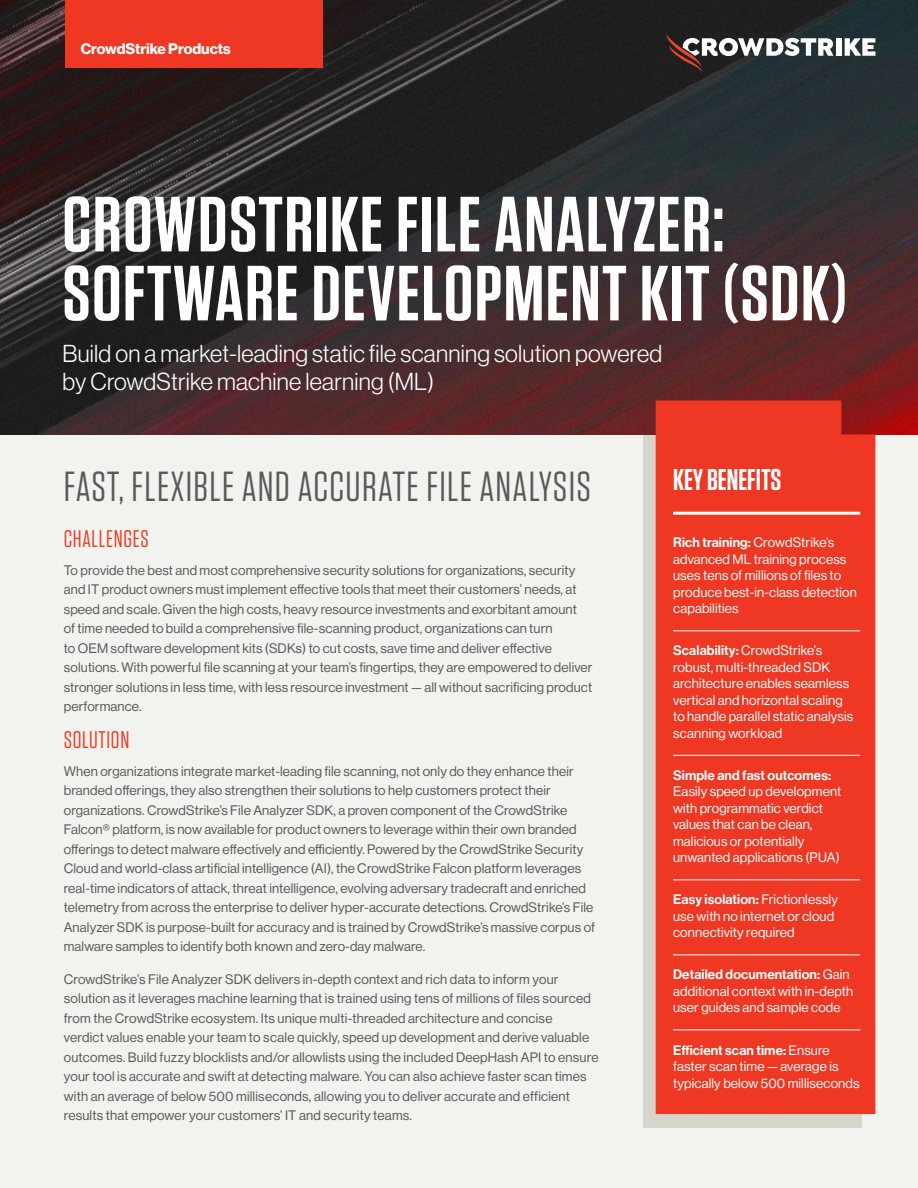
<style>
.page{position:relative;width:918px;height:1188px;background:#f2f2ee}
.page>*{position:absolute;margin:0;border:0;box-sizing:border-box;transform-origin:0 0}
._1_main_title_white{font:600 78px/69px "Tungsten";letter-spacing:.02em;color:#fff}
._3_title{font:42px "Tungsten";letter-spacing:.03em;color:#58595b}
.t1{font:600 30px "Tungsten";color:#fff}
.t2{font:300 24px/28.5px "Haas Grot Disp 45";letter-spacing:.01em;color:#fff}
.Section_Title_Small{font:24px "Tungsten";letter-spacing:.03em;color:#ee3824}
.t3{font:700 15px "Haas Grot Disp 75";color:#fff}
._6_text{font:13.5px/19.5px "Haas Grot Disp 55 Roman";letter-spacing:.01em;color:#58595b}
._6_text-2{font:13.5px/16.5px "Haas Grot Disp 55 Roman";letter-spacing:.01em;color:#fff}
.s1{font-family:"Haas Grot Disp 65";font-weight:500}
</style>
<div class="page">
<div style="left:643px;top:436px;width:219px;height:692px;background:#d6d5cb"></div>
<img style="left:0;top:0;width:918px;height:435px">
<div style="left:65px;top:0;width:258px;height:68px;background:#ee3824"></div>
<div style="left:656px;top:401px;width:219px;height:713px;background:#ee3824"></div>
<hr style="left:673px;top:512px;width:187px;height:3px;background:#fff">
<hr style="left:673px;top:630px;width:187px;height:1px;background:#fff">
<hr style="left:673px;top:755px;width:187px;height:1px;background:#fff">
<hr style="left:673px;top:879px;width:187px;height:1px;background:#fff">
<hr style="left:673px;top:954px;width:187px;height:1px;background:#fff">
<hr style="left:673px;top:1030px;width:187px;height:1px;background:#fff">
<div style="left:836px;top:38px;width:5px;height:18px;background:#fff"></div>
<svg style="left:845px;top:38px;width:30px;height:18px"></svg>
<svg style="left:666px;top:35px;width:167px;height:37px;background:#5f5e5f"></svg>
<p class="t3" style="left:81px;top:39px;width:152px">CrowdStrike Products</p>
<p class="_1_main_title_white" style="left:62px;top:191px;width:786px">CROWDSTRIKE FILE ANALYZER:<br>SOFTWARE DEVELOPMENT KIT (SDK)</p>
<p class="t2" style="left:63px;top:339px;width:601px">Build on a market-leading static file scanning solution powered by CrowdStrike machine learning (ML)</p>
<p class="_3_title" style="left:64px;top:465px;width:529px">FAST, FLEXIBLE AND ACCURATE FILE ANALYSIS</p>
<p class="Section_Title_Small" style="left:64px;top:526px;width:87px">CHALLENGES</p>
<p class="_6_text" style="left:64px;top:560px;width:530px">To provide the best and most comprehensive security solutions for organizations, security and IT product owners must implement effective tools that meet their customers’ needs, at speed and scale. Given the high costs, heavy resource investments and exorbitant amount<br>of time needed to build a comprehensive file-scanning product, organizations can turn<br>to OEM software development kits (SDKs) to cut costs, save time and deliver effective solutions. With powerful file scanning at your team’s fingertips, they are empowered to deliver stronger solutions in less time, with less resource investment — all without sacrificing product performance.</p>
<p class="Section_Title_Small" style="left:64px;top:727px;width:67px">SOLUTION</p>
<p class="_6_text" style="left:64px;top:761px;width:533px">When organizations integrate market-leading file scanning, not only do they enhance their branded offerings, they also strengthen their solutions to help customers protect their organizations. CrowdStrike’s File Analyzer SDK, a proven component of the CrowdStrike Falcon® platform, is now available for product owners to leverage within their own branded offerings to detect malware effectively and efficiently. Powered by the CrowdStrike Security Cloud and world-class artificial intelligence (AI), the CrowdStrike Falcon platform leverages real-time indicators of attack, threat intelligence, evolving adversary tradecraft and enriched telemetry from across the enterprise to deliver hyper-accurate detections. CrowdStrike’s File Analyzer SDK is purpose-built for accuracy and is trained by CrowdStrike’s massive corpus of malware samples to identify both known and zero-day malware.</p>
<p class="_6_text" style="left:64px;top:969px;width:536px">CrowdStrike’s File Analyzer SDK delivers in-depth context and rich data to inform your solution as it leverages machine learning that is trained using tens of millions of files sourced from the CrowdStrike ecosystem. Its unique multi-threaded architecture and concise<br>verdict values enable your team to scale quickly, speed up development and derive valuable outcomes. Build fuzzy blocklists and/or allowlists using the included DeepHash API to ensure your tool is accurate and swift at detecting malware. You can also achieve faster scan times with an average of below 500 milliseconds, allowing you to deliver accurate and efficient results that empower your customers’ IT and security teams.</p>
<p class="t1" style="left:673px;top:464px;width:110px">KEY BENEFITS</p>
<p class="_6_text-2" style="left:673px;top:535px;width:185px"><span class="s1">Rich training:</span> CrowdStrike’s advanced ML training process uses tens of millions of files to produce best-in-class detection capabilities</p>
<p class="_6_text-2" style="left:673px;top:643px;width:182px"><span class="s1">Scalability:</span> CrowdStrike’s robust, multi-threaded SDK architecture enables seamless vertical and horizontal scaling to handle parallel static analysis scanning workload</p>
<p class="_6_text-2" style="left:673px;top:767px;width:170px"><span class="s1">Simple and fast outcomes:<br></span>Easily speed up development with programmatic verdict values that can be clean, malicious or potentially unwanted applications (PUA)</p>
<p class="_6_text-2" style="left:673px;top:892px;width:166px"><span class="s1">Easy isolation:</span> Frictionlessly use with no internet or cloud connectivity required</p>
<p class="_6_text-2" style="left:673px;top:967px;width:182px"><span class="s1">Detailed documentation:</span> Gain additional context with in-depth user guides and sample code</p>
<p class="_6_text-2" style="left:673px;top:1042px;width:188px"><span class="s1">Efficient scan time:</span> Ensure faster scan time — average is typically below 500 milliseconds</p>
</div>
